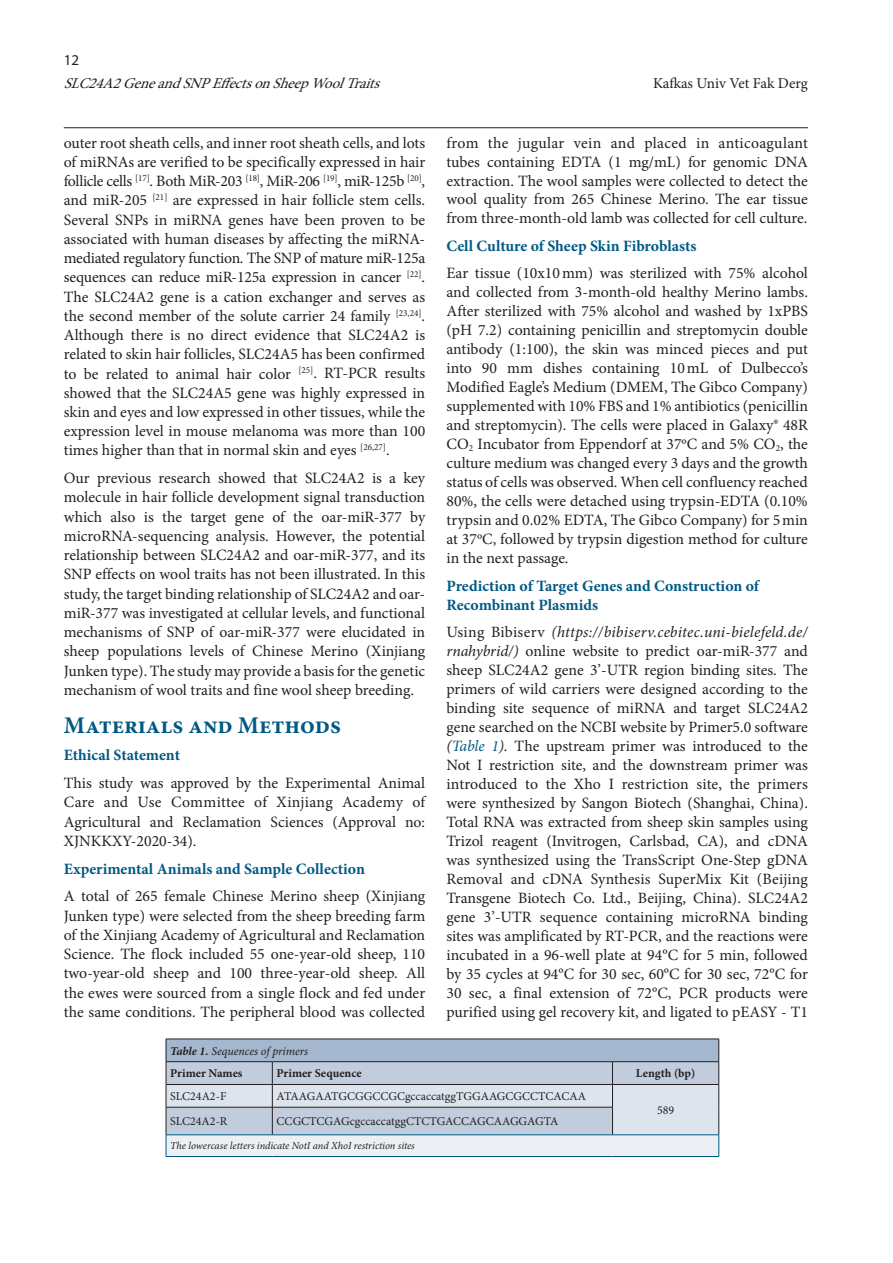
<style>
.page{position:relative;width:893px;height:1263px;background:#fff}
.page>*{position:absolute;margin:0;border:0;box-sizing:border-box;transform-origin:0 0}
.t1{font:700 24px "Minion Pro";color:#005984}
.t2{font:15.75px/19.2px "Minion Pro";color:#231f20;text-align:justify}
.t3{font:700 15.75px/19px "Minion Pro";letter-spacing:-.005em;color:#005984}
.t4{font:italic 15px "Minion Pro";color:#231f20}
.t5{font:15px "Minion Pro";letter-spacing:-.005em;color:#231f20}
.t6{font:15px "Myriad Pro";color:#231f20}
.t7{font:12px "Minion Pro";color:#231f20}
.t8{font:italic 12px/22.8px "Minion Pro";letter-spacing:-.005em;color:#231f20}
.t9{font:700 12px "Minion Pro";color:#231f20}
.t10{font:italic 10.5px "Minion Pro";letter-spacing:-.005em;color:#231f20}
.s1{font-style:italic}
.s2{font-style:italic;color:#005984}
.s3{font-weight:700}
.s4{font-weight:700;font-style:normal}
</style>
<div class="page">
<hr style="left:64px;top:127px;width:744px;height:1px;background:#231f20">
<hr style="left:166px;top:1156px;width:106px;height:1px;background:#005984">
<hr style="left:272px;top:1156px;width:340px;height:1px;background:#005984">
<hr style="left:612px;top:1156px;width:107px;height:1px;background:#005984">
<svg style="left:166px;top:1039px;width:554px;height:117px;background:#c4cfdc"></svg>
<hr style="left:166px;top:1084px;width:106px;height:1px;background:#231f20">
<hr style="left:272px;top:1084px;width:340px;height:1px;background:#231f20">
<hr style="left:612px;top:1084px;width:107px;height:1px;background:#231f20">
<p class="t6" style="left:64px;top:51px;width:17px">12</p>
<p class="t4" style="left:64px;top:74px;width:324px">SLC24A2GeneandSNPEffectsonSheepWoolTraits</p>
<p class="t5" style="left:653px;top:74px;width:156px">Kafkas Univ Vet Fak Derg</p>
<p class="t2" style="left:64px;top:133px;width:363px">outer root sheath cells, and inner root sheath cells, and lots of miRNAs are verified to be specifically expressed in hair follicle cells <sup>[17]</sup>. Both MiR-203 <sup>[18]</sup>, MiR-206 <sup>[19]</sup>, miR-125b <sup>[20]</sup>, and miR-205 <sup>[21]</sup> are expressed in hair follicle stem cells.<br>Several SNPs in miRNA genes have been proven to be associated with human diseases by affecting the miRNA&shy;mediated regulatory function. The SNP of mature miR-125a sequences can reduce miR-125a expression in cancer <sup>[22]</sup>.<br>The SLC24A2 gene is a cation exchanger and serves as the second member of the solute carrier 24 family <sup>[23,24]</sup>.<br>Although there is no direct evidence that SLC24A2 is related to skin hair follicles, SLC24A5 has been confirmed to be related to animal hair color <sup>[25]</sup>. RT-PCR results showed that the SLC24A5 gene was highly expressed in skin and eyes and low expressed in other tissues, while the expression level in mouse melanoma was more than 100 times higher than that in normal skin and eyes <sup>[26,27]</sup>.</p>
<p class="t2" style="left:64px;top:469px;width:363px">Our previous research showed that SLC24A2 is a key molecule in hair follicle development signal transduction which also is the target gene of the oar-miR-377 by microRNA-sequencing analysis. However, the potential relationship between SLC24A2 and oar-miR-377, and its SNP effects on wool traits has not been illustrated. In this study, the target binding relationship of SLC24A2 and oar&shy;miR-377 was investigated at cellular levels, and functional mechanisms of SNP of oar-miR-377 were elucidated in sheep populations levels of Chinese Merino (Xinjiang Junken type). The study may provide a basis for the genetic mechanism of wool traits and fine wool sheep breeding.</p>
<h1 class="t1" style="left:64px;top:708px;width:279px">Materials and Methods</h1>
<p class="t3" style="left:64px;top:746px;width:118px">Ethical Statement</p>
<p class="t2" style="left:64px;top:773px;width:363px">This study was approved by the Experimental Animal Care and Use Committee of Xinjiang Academy of Agricultural and Reclamation Sciences (Approval no:<br>XJNKKXY-2020-34).</p>
<p class="t3" style="left:64px;top:859px;width:303px">Experimental Animals and Sample Collection</p>
<p class="t2" style="left:64px;top:887px;width:363px">A total of 265 female Chinese Merino sheep (Xinjiang Junken type) were selected from the sheep breeding farm of the Xinjiang Academy of Agricultural and Reclamation Science. The flock included 55 one-year-old sheep, 110 two-year-old sheep and 100 three-year-old sheep. All the ewes were sourced from a single flock and fed under the same conditions. The peripheral blood was collected</p>
<p class="t2" style="left:446px;top:133px;width:363px">from the jugular vein and placed in anticoagulant tubes containing EDTA (1 mg/mL) for genomic DNA extraction. The wool samples were collected to detect the wool quality from 265 Chinese Merino. The ear tissue from three-month-old lamb was collected for cell culture.</p>
<p class="t3" style="left:446px;top:236px;width:251px">Cell Culture of Sheep Skin Fibroblasts</p>
<p class="t2" style="left:446px;top:264px;width:363px">Ear tissue (10x10mm) was sterilized with 75% alcohol and collected from 3-month-old healthy Merino lambs.<br>After sterilized with 75% alcohol and washed by 1xPBS (pH 7.2) containing penicillin and streptomycin double antibody (1:100), the skin was minced pieces and put into 90 mm dishes containing 10mL of Dulbecco’s Modified Eagle’s Medium (DMEM, The Gibco Company) supplemented with 10% FBS and 1% antibiotics (penicillin and streptomycin). The cells were placed in Galaxy® 48R CO<sub>2</sub> Incubator from Eppendorf at 37ºC and 5% CO<sub>2</sub>, the culture medium was changed every 3 days and the growth status of cells was observed. When cell confluency reached 80%, the cells were detached using trypsin-EDTA (0.10% trypsin and 0.02% EDTA, The Gibco Company) for 5min at 37ºC, followed by trypsin digestion method for culture in the next passage.</p>
<p class="t3" style="left:446px;top:576px;width:315px">Prediction of Target Genes and Construction of<br>Recombinant Plasmids</p>
<p class="t2" style="left:446px;top:623px;width:363px">Using Bibiserv <span class="s1">(https://bibiserv.cebitec.uni-bielefeld.de/ rnahybrid/)</span> online website to predict oar-miR-377 and sheep SLC24A2 gene 3’-UTR region binding sites. The primers of wild carriers were designed according to the binding site sequence of miRNA and target SLC24A2 gene searched on the NCBI website by Primer5.0 software <span class="s1">(</span><span class="s2">Table 1</span><span class="s1">).</span> The upstream primer was introduced to the Not I restriction site, and the downstream primer was introduced to the Xho I restriction site, the primers were synthesized by Sangon Biotech (Shanghai, China).<br>Total RNA was extracted from sheep skin samples using Trizol reagent (Invitrogen, Carlsbad, CA), and cDNA was synthesized using the TransScript One-Step gDNA Removal and cDNA Synthesis SuperMix Kit (Beijing Transgene Biotech Co. Ltd., Beijing, China). SLC24A2 gene 3’-UTR sequence containing microRNA binding sites was amplificated by RT-PCR, and the reactions were incubated in a 96-well plate at 94ºC for 5 min, followed by 35 cycles at 94ºC for 30 sec, 60ºC for 30 sec, 72ºC for 30 sec, a final extension of 72ºC, PCR products were purified using gel recovery kit, and ligated to pEASY - T1</p>
<p class="t8" style="left:170px;top:1039px;width:140px"><span class="s3">Table 1.</span> Sequences of primers<br><span class="s4">Primer Names</span></p>
<p class="t9" style="left:277px;top:1065px;width:87px">Primer Sequence</p>
<p class="t9" style="left:636px;top:1065px;width:61px">Length (bp)</p>
<p class="t7" style="left:170px;top:1088px;width:58px">SLC24A2-F</p>
<p class="t7" style="left:277px;top:1088px;width:311px">ATAAGAATGCGGCCGCgccaccatggTGGAAGCGCCTCACAA</p>
<p class="t7" style="left:170px;top:1113px;width:59px">SLC24A2-R</p>
<p class="t7" style="left:277px;top:1113px;width:283px">CCGCTCGAGcgccaccatggCTCTGACCAGCAAGGAGTA</p>
<p class="t10" style="left:170px;top:1139px;width:246px">The lowercase letters indicate NotI and XhoI restriction sites</p>
<p class="t7" style="left:657px;top:1102px;width:19px">589</p>
</div>
